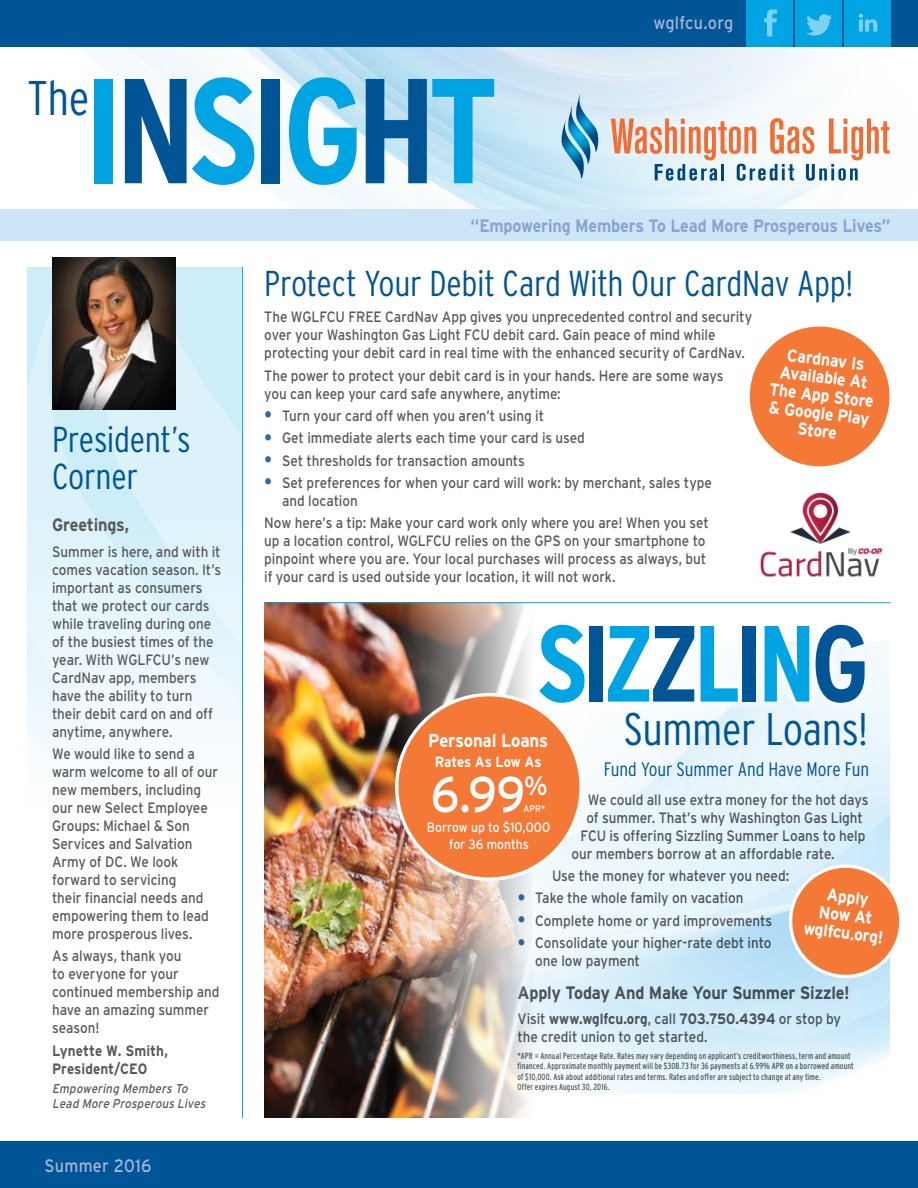
<style>
.page{position:relative;width:918px;height:1188px;background:#fff}
.page>*{position:absolute;margin:0;border:0;box-sizing:border-box;transform-origin:0 0}
.t1{font:700 condensed 149.1px "Interstate";letter-spacing:-.05em;color:#00a4e3}
.t2{font:700 condensed 108px "Interstate";letter-spacing:-.055em;color:#00a4e3}
.t3{font:50.1px "Interstate";color:#fff;scale:.9 1}
.t4{font:300 condensed 48.6px "Interstate";color:#005596}
.t5{font:300 condensed 45.6px "Interstate";letter-spacing:-.01em;color:#005596}
.t6{font:300 condensed 36px/37.5px "Interstate";letter-spacing:-.01em;color:#005596}
.t7{font:300 condensed 19.5px "Interstate";letter-spacing:-.005em;color:#005596}
.t8{font:700 18.75px "Interstate";letter-spacing:-.015em;color:#fff;scale:.9 1}
.t9{font:700 18px "Interstate";letter-spacing:-.015em;color:#8ba4cc;scale:.9 1}
.t10{font:700 18px "Interstate";letter-spacing:-.015em;color:#58595b;scale:.9 1}
.t11{font:18px "Interstate";letter-spacing:.015em;color:#a4b6d6;scale:.9 1}
.t12{font:700 17.4px/18px "Interstate";color:#fff;text-align:center;scale:.9 1}
.t13{font:15px/18px "Interstate";letter-spacing:-.005em;color:#58595b;scale:.9 1}
.t14{font:700 15px/18px "Interstate";color:#58595b;scale:.9 1}
.t15{font:700 14.7px "Interstate";letter-spacing:-.01em;color:#fff;scale:.9 1}
.t16{font:13.5px/16.8px "Interstate";color:#fff;text-align:center;scale:.9 1}
.t17{font:italic 12.75px/15px "Interstate";color:#58595b;scale:.9 1}
.t18{font:9.6px "Interstate";color:#fff;scale:.9 1}
.t19{font:condensed 9px/10.5px "Interstate";letter-spacing:.015em;color:#58595b;scale:.9 1}
.s1{color:#005596}
.s2{font-size:21px;color:#2a6aa6}
.s3{font-weight:700}
</style>
<div class="page">
<img style="left:240px;top:47px;width:37px;height:141px">
<img style="left:260px;top:47px;width:17px;height:96px">
<img style="left:322px;top:195px;width:357px;height:14px">
<img style="left:679px;top:201px;width:162px;height:8px">
<img style="left:277px;top:47px;width:199px;height:148px">
<img style="left:296px;top:47px;width:180px;height:89px">
<img style="left:476px;top:47px;width:416px;height:154px">
<div style="left:0;top:0;width:918px;height:47px;background:#005596"></div>
<div style="left:0;top:1141px;width:918px;height:47px;background:#005596"></div>
<svg style="left:562px;top:93px;width:40px;height:92px;background:#8ec2dd"></svg>
<svg style="left:611px;top:118px;width:279px;height:63px"></svg>
<div style="left:844px;top:0;width:47px;height:47px;background:#00a4e3"></div>
<div style="left:795px;top:0;width:47px;height:47px;background:#00a4e3"></div>
<div style="left:746px;top:0;width:47px;height:47px;background:#00a4e3"></div>
<div style="left:0;top:209px;width:918px;height:32px;background:#cce6f8"></div>
<svg style="left:27px;top:270px;width:47px;height:187px;background:#d4eff9"></svg>
<svg style="left:74px;top:267px;width:168px;height:190px;background:#d1edf7"></svg>
<svg style="left:27px;top:457px;width:215px;height:294px;fill:#e5f5fc"></svg>
<svg style="left:806px;top:14px;width:26px;height:22px"></svg>
<svg style="left:764px;top:9px;width:13px;height:28px"></svg>
<svg style="left:859px;top:14px;width:18px;height:18px"></svg>
<img style="left:52px;top:257px;width:123px;height:153px">
<hr style="left:242px;top:267px;width:1px;height:851px;background:#00a4e3">
<img style="left:264px;top:603px;width:268px;height:515px">
<div style="left:397px;top:695px;width:184px;height:184px;background:#f47836;border-radius:50%"></div>
<div style="left:529px;top:613px;width:347px;height:101px;background:#fff"></div>
<svg style="left:784px;top:859px;width:116px;height:121px;background:#eaa37c"></svg>
<hr style="left:264px;top:602px;width:627px;height:1px;background:#00a4e3">
<img style="left:760px;top:492px;width:122px;height:85px">
<div style="left:748px;top:325px;width:143px;height:143px;background:#f47836;border-radius:50%"></div>
<div style="left:746px;top:323px;width:147px;height:147px;border:3px solid #fff;border-radius:50%"></div>
<h1 class="t1" style="left:84px;top:48px;width:416px">I<span class="s1">N</span>S<span class="s1">I</span>G<span class="s1">H</span>T</h1>
<h3 class="t4" style="left:28px;top:71px;width:63px">The</h3>
<p class="t11" style="left:653px;top:13px;width:91px">wglfcu.org</p>
<h3 class="t6" style="left:52px;top:420px;width:140px">President’s<br>Corner</h3>
<p class="t10" style="left:52px;top:515px;width:87px">Greetings,</p>
<p class="t13" style="left:52px;top:542px;width:190px">Summer is here, and with it comes vacation season. It’s important as consumers that we protect our cards while traveling during one of the busiest times of the year. With WGLFCU’s new<br>CardNav app, members have the ability to turn their debit card on and off anytime, anywhere.</p>
<p class="t13" style="left:52px;top:744px;width:186px">We would like to send a warm welcome to all of our new members, including our new Select Employee<br>Groups: Michael &amp; Son<br>Services and Salvation<br>Army of DC. We look forward to servicing<br>their financial needs and empowering them to lead more prosperous lives.</p>
<p class="t13" style="left:52px;top:947px;width:188px">As always, thank you<br>to everyone for your continued membership and have an amazing summer season!</p>
<p class="t14" style="left:52px;top:1041px;width:130px">Lynette W. Smith,<br>President/CEO</p>
<p class="t17" style="left:52px;top:1081px;width:175px">Empowering Members To<br>Lead More Prosperous Lives</p>
<p class="t11" style="left:45px;top:1155px;width:120px">Summer 2016</p>
<p class="t9" style="left:471px;top:216px;width:468px">“Empowering Members To Lead More Prosperous Lives”</p>
<h3 class="t6" style="left:264px;top:264px;width:591px">Protect Your Debit Card With Our CardNav App!</h3>
<p class="t13" style="left:264px;top:308px;width:544px">The WGLFCU FREE CardNav App gives you unprecedented control and security over your Washington Gas Light FCU debit card. Gain peace of mind while protecting your debit card in real time with the enhanced security of CardNav.</p>
<p class="t13" style="left:264px;top:366px;width:512px">The power to protect your debit card is in your hands. Here are some ways you can keep your card safe anywhere, anytime:</p>
<p class="t13" style="left:264px;top:407px;width:312px"><span class="s2">•</span> Turn your card off when you aren’t using it</p>
<p class="t13" style="left:264px;top:429px;width:358px"><span class="s2">•</span> Get immediate alerts each time your card is used</p>
<p class="t13" style="left:264px;top:451px;width:291px"><span class="s2">•</span> Set thresholds for transaction amounts</p>
<p class="t13" style="left:282px;top:474px;width:479px;text-indent:-18px"><span class="s2">•</span> Set preferences for when your card will work: by merchant, sales type and location</p>
<p class="t13" style="left:264px;top:514px;width:496px">Now here’s a tip: Make your card work only where you are! When you set up a location control, WGLFCU relies on the GPS on your smartphone to pinpoint where you are. Your local purchases will process as always, but if your card is used outside your location, it will not work.</p>
<p class="t12" style="left:775px;top:344px;width:118px;rotate:7deg">Cardnav Is<br>Available At<br>The App Store &amp; Google Play<br>Store</p>
<h2 class="t2" style="left:537px;top:603px;width:334px">S<span class="s1">I</span>Z<span class="s1">Z</span>L<span class="s1">I</span>N<span class="s1">G</span></h2>
<h3 class="t5" style="left:624px;top:704px;width:246px">Summer Loans!</h3>
<h3 class="t7" style="left:604px;top:758px;width:267px">Fund Your Summer And Have More Fun</h3>
<p class="t8" style="left:428px;top:730px;width:135px">Personal Loans</p>
<p class="t15" style="left:435px;top:754px;width:120px">Rates As Low As</p>
<h3 class="t3" style="left:431px;top:766px;width:131px">6.99<sup>%</sup></h3>
<p class="t13" style="left:588px;top:790px;width:313px">We could all use extra money for the hot days</p>
<p class="t13" style="left:586px;top:808px;width:309px">of summer. That’s why Washington Gas Light</p>
<p class="t13" style="left:581px;top:826px;width:318px">FCU is offering Sizzling Summer Loans to help</p>
<p class="t13" style="left:571px;top:844px;width:294px">our members borrow at an affordable rate.</p>
<p class="t13" style="left:552px;top:867px;width:265px">Use the money for whatever you need:</p>
<p class="t13" style="left:518px;top:889px;width:253px"><span class="s2">•</span> Take the whole family on vacation</p>
<p class="t13" style="left:518px;top:911px;width:285px"><span class="s2">•</span> Complete home or yard improvements</p>
<p class="t13" style="left:535px;top:934px;width:264px;text-indent:-18px"><span class="s2">•</span> Consolidate your higher-rate debt into one low payment</p>
<p class="t10" style="left:518px;top:983px;width:371px">Apply Today And Make Your Summer Sizzle!</p>
<p class="t13" style="left:518px;top:1009px;width:361px">Visit <span class="s3">www.wglfcu.org</span>, call <span class="s3">703.750.4394</span> or stop by the credit union to get started.</p>
<p class="t19" style="left:517px;top:1050px;width:375px">*APR = Annual Percentage Rate. Rates may vary depending on applicant’s creditworthiness, term and amount financed. Approximate monthly payment will be $308.73 for 36 payments at 6.99% APR on a borrowed amount of $10,000. Ask about additional rates and terms. Rates and offer are subject to change at any time.<br>Offer expires August 30, 2016.</p>
<p class="t18" style="left:523px;top:803px;width:26px">APR*</p>
<p class="t16" style="left:427px;top:819px;width:138px">Borrow up to $10,000 for 36 months</p>
<p class="t12" style="left:809px;top:883px;width:90px;rotate:7deg">Apply<br>Now At wglfcu.org!</p>
</div>
